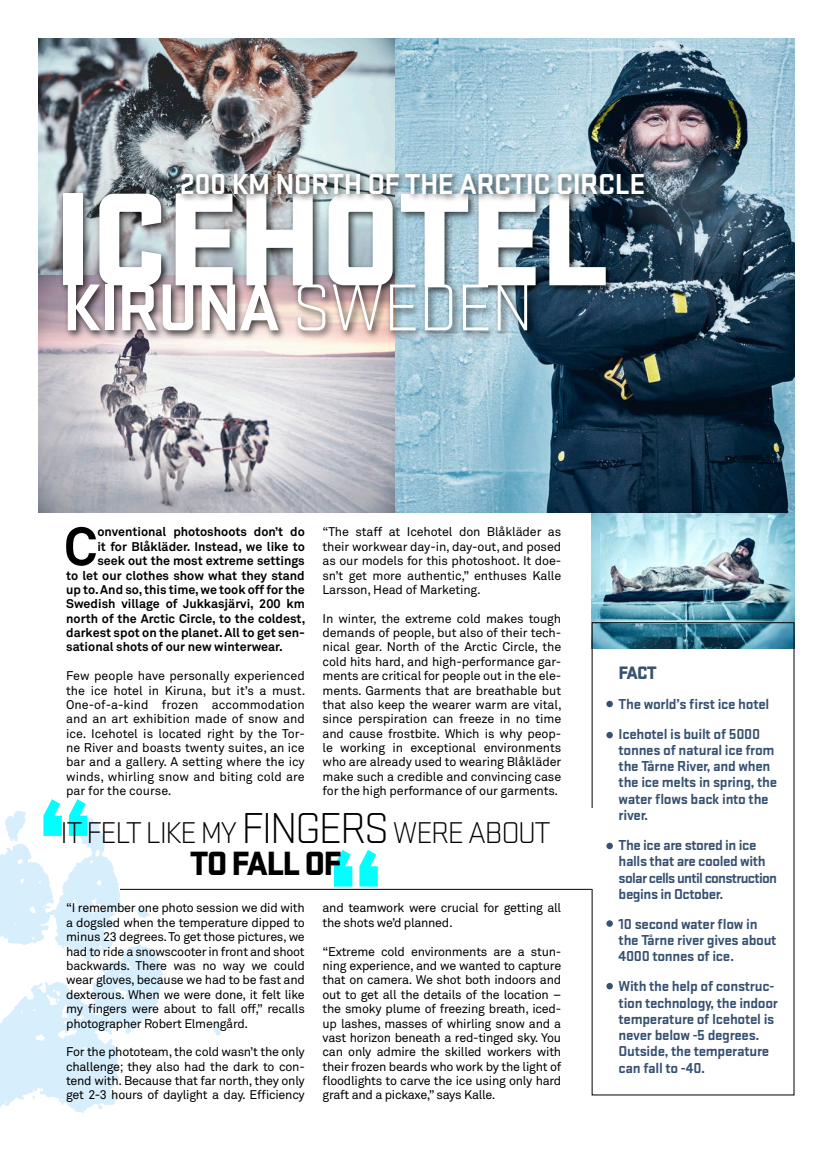
<style>
.page{position:relative;width:833px;height:1152px;background:#fff}
.page>*{position:absolute;margin:0;border:0;box-sizing:border-box;transform-origin:0 0}
.t1{font:900 137.5px "Stratum 1";letter-spacing:-.02em;color:#fff}
.t2{font:900 118.38px "Stratum 1";color:#0ff}
.t3{font:700 68.75px "Stratum 1";letter-spacing:-.02em;color:#fff}
.t4{font:700 53px "Akkurat Pro";color:#000}
.t5{font:900 35px "Stratum 1";letter-spacing:-.05em;color:#000}
.t6{font:300 31.25px "Stratum 1";letter-spacing:-.05em;color:#000}
.t7{font:700 30px "Stratum 1";letter-spacing:-.02em;color:#fff}
.t8{font:900 18.75px "Stratum 1";color:#375172}
.t9{font:700 15px/16.2px "Stratum 1";letter-spacing:-.02em;color:#375172}
.t10{font:12.5px/14.4px "Akkurat Pro";letter-spacing:-.02em;color:#000;text-align:justify}
.t11{font:700 12.5px "Akkurat Pro";color:#000}
.s1{font-weight:300}
.s2{font-size:45px}
</style>
<div class="page">
<img style="left:0;top:811px;width:265px;height:302px">
<img style="left:39px;top:39px;width:755px;height:473px">
<img style="left:591px;top:513px;width:203px;height:135px">
<hr style="left:120px;top:889px;width:472px;height:1px;background:#000">
<div style="left:606px;top:700px;width:7px;height:7px;background:#375172;border-radius:50%"></div>
<div style="left:606px;top:732px;width:7px;height:6px;background:#375172;border-radius:50%"></div>
<div style="left:606px;top:842px;width:7px;height:7px;background:#375172;border-radius:50%"></div>
<div style="left:606px;top:920px;width:7px;height:6px;background:#375172;border-radius:50%"></div>
<div style="left:606px;top:983px;width:7px;height:6px;background:#375172;border-radius:50%"></div>
<div style="left:59px;top:189px;width:556px;height:151px;background:#000;opacity:.75"></div>
<div style="left:177px;top:169px;width:475px;height:34px;background:#000;opacity:.75"></div>
<h3 class="t7" style="left:180px;top:163px;width:467px">200 KM NORTH OF THE ARCTIC CIRCLE</h3>
<h1 class="t1" style="left:53px;top:139px;width:559px">ICEHOTEL</h1>
<h3 class="t3" style="left:63px;top:260px;width:472px">KIRUNA <span class="s1">SWEDEN</span></h3>
<p class="t10" style="left:322px;top:525px;width:240px">“The staff at Icehotel don Blåkläder as their workwear day-in, day-out, and posed as our models for this photoshoot. It doe&shy;sn’t get more authentic,” enthuses Kalle Larsson, Head of Marketing.</p>
<p class="t10" style="left:322px;top:611px;width:241px">In winter, the extreme cold makes tough demands of people, but also of their tech&shy;nical gear. North of the Arctic Circle, the cold hits hard, and high-performance gar&shy;ments are critical for people out in the ele&shy;ments. Garments that are breathable but that also keep the wearer warm are vital, since perspiration can freeze in no time and cause frostbite. Which is why peop&shy;le working in exceptional environments who are already used to wearing Blåkläder make such a credible and convincing case for the high performance of our garments.</p>
<h3 class="t4" style="left:64px;top:514px;width:35px">C</h3>
<p class="t11" style="left:97px;top:524px;width:209px">onventional photoshoots don’t do</p>
<p class="t11" style="left:97px;top:538px;width:209px">it for Blåkläder. Instead, we like to</p>
<p class="t11" style="left:97px;top:553px;width:209px">seek out the most extreme settings</p>
<p class="t11" style="left:66px;top:567px;width:240px">to let our clothes show what they stand</p>
<p class="t11" style="left:66px;top:582px;width:240px">up to. And so, this time, we took off for the</p>
<p class="t11" style="left:66px;top:596px;width:240px">Swedish village of Jukkasjärvi, 200 km</p>
<p class="t11" style="left:66px;top:610px;width:241px">north of the Arctic Circle, to the coldest,</p>
<p class="t11" style="left:66px;top:625px;width:240px">darkest spot on the planet. All to get sen-</p>
<p class="t11" style="left:66px;top:639px;width:218px">sational shots of our new winterwear.</p>
<p class="t10" style="left:66px;top:669px;width:241px">Few people have personally experienced the ice hotel in Kiruna, but it’s a must.<br>One-of-a-kind frozen accommodation and an art exhibition made of snow and ice. Icehotel is located right by the Tor&shy;ne River and boasts twenty suites, an ice bar and a gallery. A setting where the icy winds, whirling snow and biting cold are par for the course.</p>
<h2 class="t2" style="left:37px;top:753px;width:58px">“</h2>
<h3 class="t6" style="left:61px;top:813px;width:492px">IT FELT LIKE MY <span class="s2">FINGERS</span>WERE ABOUT</h3>
<h2 class="t2" style="left:327px;top:803px;width:58px">“</h2>
<h3 class="t5" style="left:190px;top:838px;width:153px">TO FALL OF</h3>
<p class="t10" style="left:66px;top:901px;width:240px">“I remember one photo session we did with a dogsled when the temperature dipped to minus 23 degrees. To get those pictures, we had to ride a snowscooter in front and shoot backwards. There was no way we could wear gloves, because we had to be fast and dexterous. When we were done, it felt like my fingers were about to fall off,” recalls photographer Robert Elmengård.</p>
<p class="t10" style="left:66px;top:1045px;width:240px">For the phototeam, the cold wasn’t the only challenge; they also had the dark to con&shy;tend with. Because that far north, they only get 2-3 hours of daylight a day. Efficiency</p>
<p class="t10" style="left:322px;top:901px;width:240px">and teamwork were crucial for getting all the shots we’d planned.</p>
<p class="t10" style="left:322px;top:944px;width:240px">“Extreme cold environments are a stun&shy;ning experience, and we wanted to capture that on camera. We shot both indoors and out to get all the details of the location – the smoky plume of freezing breath, iced&shy;up lashes, masses of whirling snow and a vast horizon beneath a red-tinged sky. You can only admire the skilled workers with their frozen beards who work by the light of floodlights to carve the ice using only hard graft and a pickaxe,” says Kalle.</p>
<h3 class="t8" style="left:618px;top:658px;width:40px">FACT</h3>
<p class="t9" style="left:618px;top:688px;width:152px;line-height:30px">The world’s first ice hotel<br>Icehotel is built of 5000</p>
<p class="t9" style="left:618px;top:741px;width:160px">tonnes of natural ice from the Tårne River, and when the ice melts in spring, the water flows back into the river.</p>
<p class="t9" style="left:618px;top:836px;width:160px">The ice are stored in ice halls that are cooled with solar cells until construction begins in October.</p>
<p class="t9" style="left:618px;top:915px;width:159px">10 second water flow in the Tårne river gives about<br>4000 tonnes of ice.</p>
<p class="t9" style="left:618px;top:977px;width:161px">With the help of construc&shy;tion technology, the indoor temperature of Icehotel is never below -5 degrees.<br>Outside, the temperature can fall to -40.</p>
</div>
